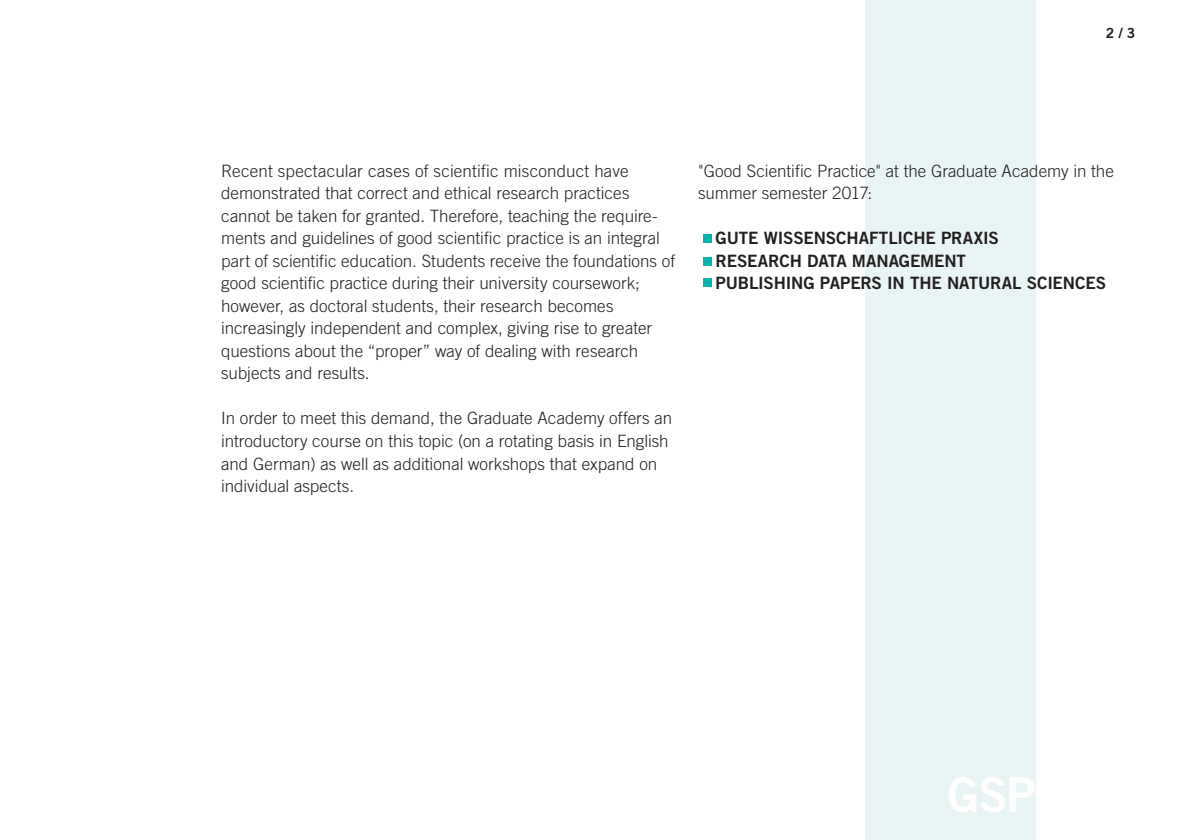
<style>
.page{position:relative;width:1191px;height:840px;background:#fff}
.page>*{position:absolute;margin:0;border:0;box-sizing:border-box;transform-origin:0 0}
.t1{font:48px "Trade Gothic LT Std Bd 2";color:#fff}
.Fließtext_light8_5pt{font:300 17px/22.4px "Trade Gothic LT Std";color:#231f20}
.Fließtext_light8_5pt-2{font:17px "Trade Gothic LT Std Bd 2";letter-spacing:-.01em;color:#231f20}
.t2{font:14px "Trade Gothic LT Std Bd 2";color:#231f20}
</style>
<div class="page">
<div style="left:866px;top:0;width:170px;height:839px;background:#e9f5f5"></div>
<div style="left:703px;top:278px;width:9px;height:8px;background:#00b5ac"></div>
<div style="left:703px;top:257px;width:9px;height:8px;background:#00b5ac"></div>
<div style="left:703px;top:234px;width:9px;height:9px;background:#00b5ac"></div>
<p class="t2" style="left:1106px;top:25px;width:31px">2 / 3</p>
<p class="Fließtext_light8_5pt" style="left:221px;top:159px;width:455px">Recent spectacular cases of scientific misconduct have demonstrated that correct and ethical research practices cannot be taken for granted. Therefore, teaching the require&shy;ments and guidelines of good scientific practice is an integral part of scientific education. Students receive the foundations of good scientific practice during their university coursework; however, as doctoral students, their research becomes increasingly independent and complex, giving rise to greater questions about the “proper” way of dealing with research subjects and results.</p>
<p class="Fließtext_light8_5pt" style="left:221px;top:407px;width:452px">In order to meet this demand, the Graduate Academy offers an introductory course on this topic (on a rotating basis in English and German) as well as additional workshops that expand on individual aspects.</p>
<p class="Fließtext_light8_5pt" style="left:698px;top:159px;width:417px">"Good Scientific Practice" at the Graduate Academy in the summer semester 2017:</p>
<p class="Fließtext_light8_5pt-2" style="left:715px;top:227px;width:285px">GUTE WISSENSCHAFTLICHE PRAXIS</p>
<p class="Fließtext_light8_5pt-2" style="left:715px;top:250px;width:252px">RESEARCH DATA MANAGEMENT</p>
<p class="Fließtext_light8_5pt-2" style="left:715px;top:272px;width:392px">PUBLISHING PAPERS IN THE NATURAL SCIENCES</p>
<p class="t1" style="left:947px;top:764px;width:90px">GSP</p>
</div>
